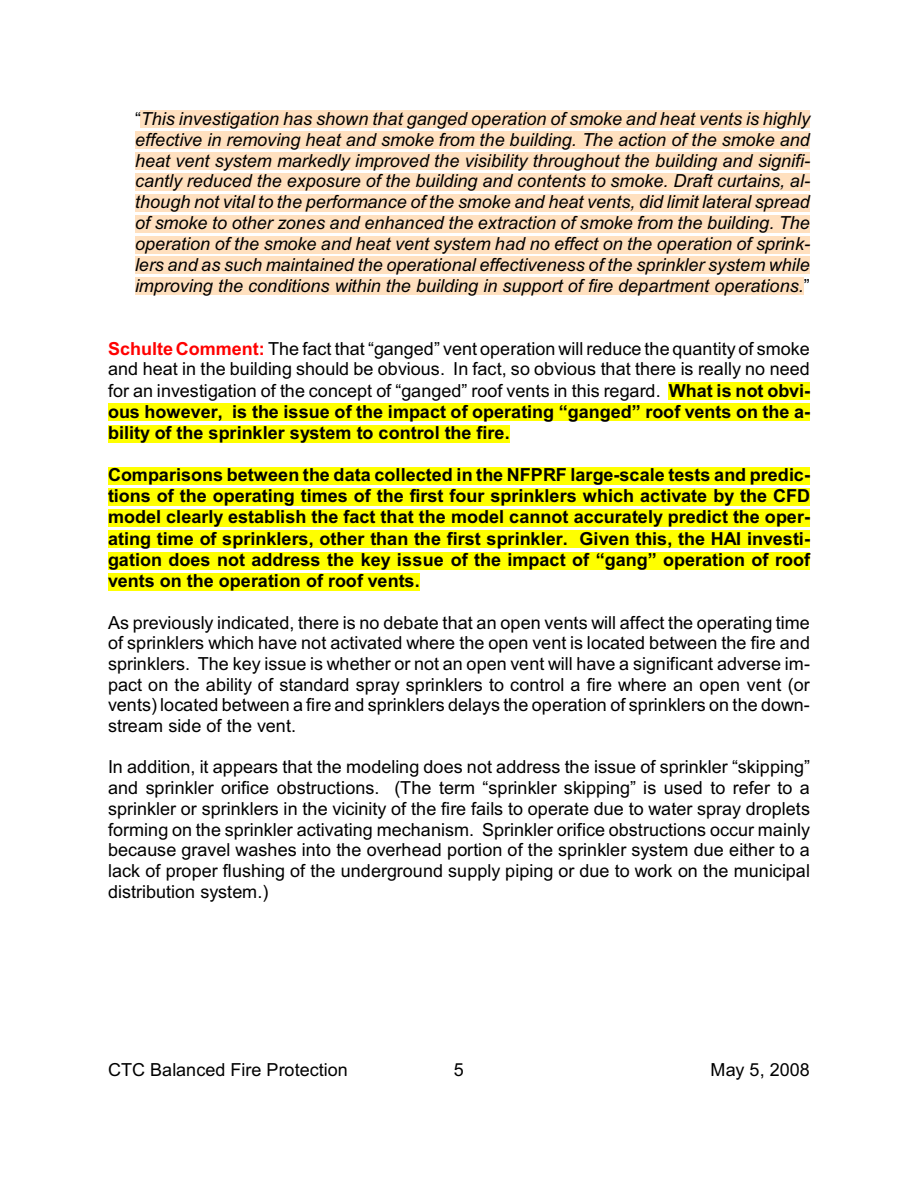
<style>
.page{position:relative;width:918px;height:1188px;background:#fff}
.page>*{position:absolute;margin:0;border:0;box-sizing:border-box;transform-origin:0 0}
.t1{font:18px/20.7px "Arial";letter-spacing:.005em;color:#000;text-align:justify}
.t2{font:italic 18px/20.9px "Arial";color:#000;text-align:justify}
.t3{font:700 18px/21.3px "Arial";color:#000;text-align:justify}
.s1{font-style:normal}
.s2{font-weight:700;color:#f00}
.s3{font-weight:700}
</style>
<div class="page">
<div style="left:141px;top:110px;width:34px;height:18px;background:#ffe0bf"></div>
<div style="left:175px;top:110px;width:104px;height:18px;background:#ffe0bf"></div>
<div style="left:279px;top:110px;width:268px;height:18px;background:#ffe0bf"></div>
<div style="left:547px;top:110px;width:263px;height:18px;background:#ffe0bf"></div>
<div style="left:135px;top:131px;width:299px;height:18px;background:#ffe0bf"></div>
<div style="left:434px;top:131px;width:143px;height:18px;background:#ffe0bf"></div>
<div style="left:577px;top:131px;width:233px;height:18px;background:#ffe0bf"></div>
<div style="left:135px;top:152px;width:35px;height:18px;background:#ffe0bf"></div>
<div style="left:170px;top:152px;width:308px;height:18px;background:#ffe0bf"></div>
<div style="left:478px;top:152px;width:32px;height:18px;background:#ffe0bf"></div>
<div style="left:510px;top:152px;width:300px;height:18px;background:#ffe0bf"></div>
<div style="left:135px;top:173px;width:47px;height:18px;background:#ffe0bf"></div>
<div style="left:182px;top:173px;width:331px;height:18px;background:#ffe0bf"></div>
<div style="left:513px;top:173px;width:156px;height:18px;background:#ffe0bf"></div>
<div style="left:669px;top:173px;width:141px;height:18px;background:#ffe0bf"></div>
<div style="left:135px;top:194px;width:55px;height:18px;background:#ffe0bf"></div>
<div style="left:190px;top:194px;width:65px;height:18px;background:#ffe0bf"></div>
<div style="left:255px;top:194px;width:47px;height:18px;background:#ffe0bf"></div>
<div style="left:302px;top:194px;width:508px;height:18px;background:#ffe0bf"></div>
<div style="left:135px;top:215px;width:15px;height:18px;background:#ffe0bf"></div>
<div style="left:150px;top:215px;width:324px;height:18px;background:#ffe0bf"></div>
<div style="left:474px;top:215px;width:229px;height:18px;background:#ffe0bf"></div>
<div style="left:703px;top:215px;width:107px;height:18px;background:#ffe0bf"></div>
<div style="left:135px;top:236px;width:75px;height:18px;background:#ffe0bf"></div>
<div style="left:210px;top:236px;width:280px;height:18px;background:#ffe0bf"></div>
<div style="left:490px;top:236px;width:60px;height:18px;background:#ffe0bf"></div>
<div style="left:550px;top:236px;width:260px;height:18px;background:#ffe0bf"></div>
<div style="left:135px;top:256px;width:29px;height:18px;background:#ffe0bf"></div>
<div style="left:164px;top:256px;width:440px;height:18px;background:#ffe0bf"></div>
<div style="left:604px;top:256px;width:161px;height:18px;background:#ffe0bf"></div>
<div style="left:765px;top:256px;width:45px;height:18px;background:#ffe0bf"></div>
<div style="left:135px;top:277px;width:669px;height:18px;background:#ffe0bf"></div>
<div style="left:669px;top:382px;width:63px;height:18px;background:#ff0"></div>
<div style="left:732px;top:382px;width:78px;height:18px;background:#ff0"></div>
<div style="left:108px;top:403px;width:32px;height:18px;background:#ff0"></div>
<div style="left:140px;top:403px;width:83px;height:18px;background:#ff0"></div>
<div style="left:223px;top:403px;width:245px;height:18px;background:#ff0"></div>
<div style="left:468px;top:403px;width:342px;height:18px;background:#ff0"></div>
<div style="left:108px;top:425px;width:402px;height:18px;background:#ff0"></div>
<div style="left:108px;top:467px;width:115px;height:18px;background:#ff0"></div>
<div style="left:223px;top:467px;width:107px;height:18px;background:#ff0"></div>
<div style="left:330px;top:467px;width:143px;height:18px;background:#ff0"></div>
<div style="left:473px;top:467px;width:337px;height:18px;background:#ff0"></div>
<div style="left:108px;top:488px;width:43px;height:18px;background:#ff0"></div>
<div style="left:151px;top:488px;width:540px;height:18px;background:#ff0"></div>
<div style="left:691px;top:488px;width:23px;height:18px;background:#ff0"></div>
<div style="left:714px;top:488px;width:96px;height:18px;background:#ff0"></div>
<div style="left:108px;top:509px;width:267px;height:18px;background:#ff0"></div>
<div style="left:375px;top:509px;width:353px;height:18px;background:#ff0"></div>
<div style="left:728px;top:509px;width:82px;height:18px;background:#ff0"></div>
<div style="left:108px;top:530px;width:43px;height:18px;background:#ff0"></div>
<div style="left:151px;top:530px;width:428px;height:18px;background:#ff0"></div>
<div style="left:579px;top:530px;width:20px;height:18px;background:#ff0"></div>
<div style="left:599px;top:530px;width:211px;height:18px;background:#ff0"></div>
<div style="left:108px;top:552px;width:54px;height:18px;background:#ff0"></div>
<div style="left:162px;top:552px;width:228px;height:18px;background:#ff0"></div>
<div style="left:390px;top:552px;width:54px;height:18px;background:#ff0"></div>
<div style="left:444px;top:552px;width:366px;height:18px;background:#ff0"></div>
<div style="left:108px;top:573px;width:312px;height:18px;background:#ff0"></div>
<p class="t2" style="left:135px;top:110px;width:677px"><span class="s1">“</span>This investigation has shown that ganged operation of smoke and heat vents is highly effective in removing heat and smoke from the building. The action of the smoke and heat vent system markedly improved the visibility throughout the building and signifi&shy;cantly reduced the exposure of the building and contents to smoke. Draft curtains, al&shy;though not vital to the performance of the smoke and heat vents, did limit lateral spread of smoke to other zones and enhanced the extraction of smoke from the building. The operation of the smoke and heat vent system had no effect on the operation of sprink&shy;lers and as such maintained the operational effectiveness of the sprinkler system while improving the conditions within the building in support of fire department operations.<span class="s1">”</span></p>
<p class="t1" style="left:108px;top:339px;width:704px;line-height:21.1px"><span class="s2">Schulte Comment:</span> The fact that “ganged” vent operation will reduce the quantity of smoke and heat in the building should be obvious. In fact, so obvious that there is really no need for an investigation of the concept of “ganged” roof vents in this regard. <span class="s3">What is not obvi&shy;ous however, is the issue of the impact of operating “ganged” roof vents on the a&shy;bility of the sprinkler system to control the fire.</span></p>
<p class="t3" style="left:108px;top:466px;width:704px">Comparisons between the data collected in the NFPRF large-scale tests and predic&shy;tions of the operating times of the first four sprinklers which activate by the CFD model clearly establish the fact that the model cannot accurately predict the oper&shy;ating time of sprinklers, other than the first sprinkler. Given this, the HAI investi&shy;gation does not address the key issue of the impact of “gang” operation of roof vents on the operation of roof vents.</p>
<p class="t1" style="left:108px;top:614px;width:704px">As previously indicated, there is no debate that an open vents will affect the operating time of sprinklers which have not activated where the open vent is located between the fire and sprinklers. The key issue is whether or not an open vent will have a significant adverse im&shy;pact on the ability of standard spray sprinklers to control a fire where an open vent (or vents) located between a fire and sprinklers delays the operation of sprinklers on the down&shy;stream side of the vent.</p>
<p class="t1" style="left:108px;top:758px;width:704px">In addition, it appears that the modeling does not address the issue of sprinkler “skipping” and sprinkler orifice obstructions. (The term “sprinkler skipping” is used to refer to a sprinkler or sprinklers in the vicinity of the fire fails to operate due to water spray droplets forming on the sprinkler activating mechanism. Sprinkler orifice obstructions occur mainly because gravel washes into the overhead portion of the sprinkler system due either to a lack of proper flushing of the underground supply piping or due to work on the municipal distribution system.)</p>
<p class="t1" style="left:108px;top:1061px;width:241px">CTC Balanced Fire Protection</p>
<p class="t1" style="left:454px;top:1061px;width:12px">5</p>
<p class="t1" style="left:711px;top:1061px;width:101px">May 5, 2008</p>
</div>
